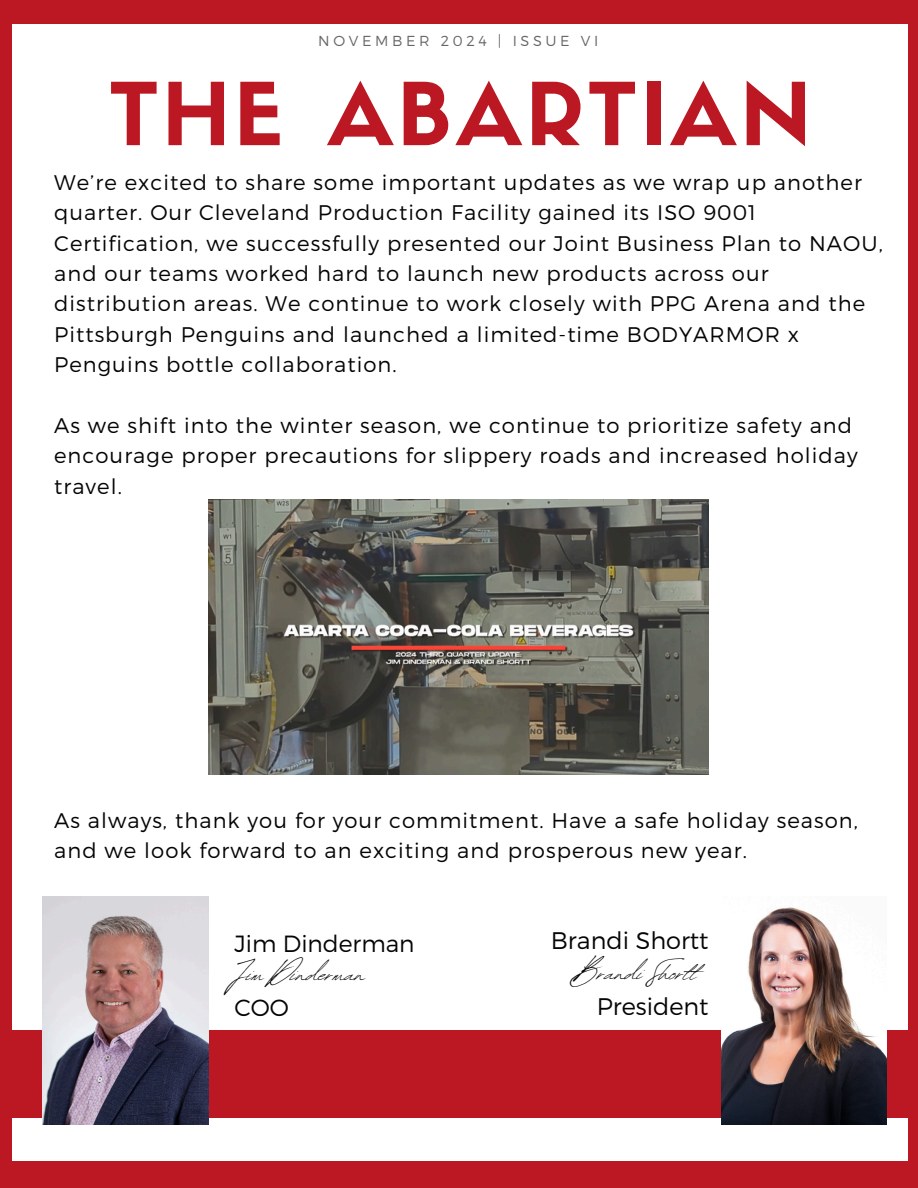
<style>
.page{position:relative;width:918px;height:1188px;background:#bc1823}
.page>*{position:absolute;margin:0;border:0;box-sizing:border-box;transform-origin:0 0}
.t1{font:85.05px "Sifonn Basic";letter-spacing:.05em;color:#bc1823}
.t2{font:36px "Revive 80 Signature";color:#050506}
.t3{font:300 24px "Montserrat";color:#050506}
.t4{font:300 23.4px "Montserrat";color:#050506}
.t5{font:300 21.15px/30.3px "Montserrat";letter-spacing:.05em;color:#050506}
.t6{font:300 14.55px "Montserrat";letter-spacing:.25em;color:#666}
</style>
<div class="page">
<div style="left:12px;top:24px;width:896px;height:1136px;background:#fff"></div>
<div style="left:0;top:1030px;width:918px;height:88px;background:#bc1823"></div>
<img style="left:721px;top:907px;width:166px;height:218px">
<img style="left:43px;top:896px;width:165px;height:229px">
<img style="left:208px;top:499px;width:501px;height:276px">
<h4 class="t6" style="left:318px;top:31px;width:282px">NOVEMBER 2024 | ISSUE VI</h4>
<p class="t1" style="left:109px;top:81px;width:703px">THE ABARTIAN</p>
<h1 class="t5" style="left:54px;top:166px;width:830px">We’re excited to share some important updates as we wrap up another quarter. Our Cleveland Production Facility gained its ISO 9001<br>Certification, we successfully presented our Joint Business Plan to NAOU, and our teams worked hard to launch new products across our distribution areas. We continue to work closely with PPG Arena and the Pittsburgh Penguins and launched a limited-time BODYARMOR x Penguins bottle collaboration.</h1>
<h5 class="t5" style="left:54px;top:409px;width:805px">As we shift into the winter season, we continue to prioritize safety and encourage proper precautions for slippery roads and increased holiday travel.</h5>
<h5 class="t5" style="left:54px;top:804px;width:805px">As always, thank you for your commitment. Have a safe holiday season, and we look forward to an exciting and prosperous new year.</h5>
<h3 class="t4" style="left:235px;top:928px;width:182px">Jim Dinderman</h3>
<h2 class="t3" style="left:551px;top:924px;width:159px">Brandi Shortt</h2>
<p class="t2" style="left:235px;top:946px;width:132px">Jim Dinderman</p>
<h2 class="t4" style="left:235px;top:993px;width:56px">COO</h2>
<h4 class="t2" style="left:573px;top:946px;width:119px">Brandi Short</h4>
<h4 class="t3" style="left:597px;top:990px;width:113px">President</h4>
</div>
